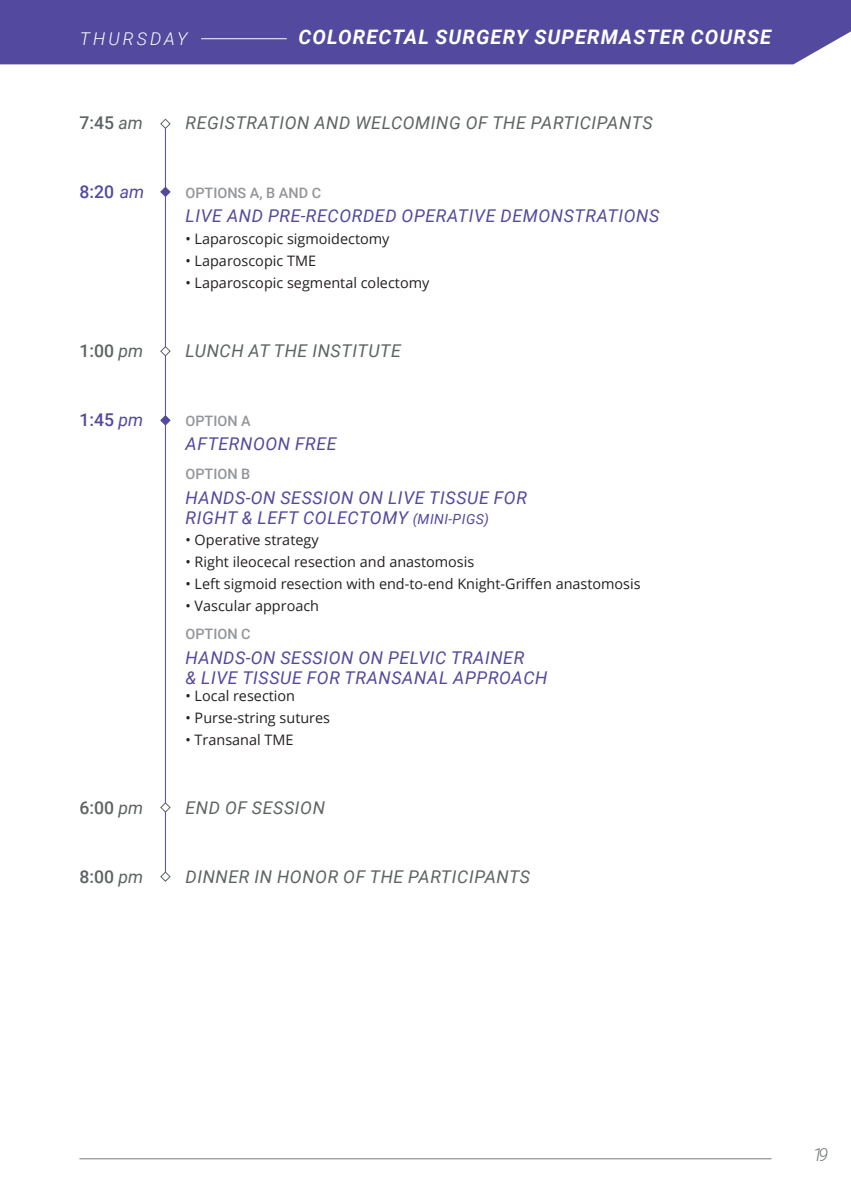
<style>
.page{position:relative;width:851px;height:1191px;background:#fff}
.page>*{position:absolute;margin:0;border:0;box-sizing:border-box;transform-origin:0 0}
.t1{font:italic 700 20px "Roboto";letter-spacing:.055em;color:#fff}
.t2{font:italic 300 18px "Roboto";color:#5e6363}
.t3{font:italic 17.6px/20px "Roboto";letter-spacing:.035em;color:#53499e}
.t4{font:italic 17.6px "Roboto";letter-spacing:.035em;color:#5e6363}
.t5{font:500 17.6px "Roboto";color:#5e6363}
.t6{font:500 17.6px "Roboto";color:#53499e}
.t7{font:italic 300 17.6px "Roboto";letter-spacing:.175em;color:#fff}
.t8{font:14.4px "Open Sans";color:#231f20}
.t9{font:500 14.4px "Roboto";color:#939598}
.s1{font-weight:400;font-style:italic}
.s2{font-size:14px}
</style>
<div class="page">
<hr style="left:79px;top:1158px;width:692px;height:1px;background:#5e6363">
<div style="left:0;top:0;width:850px;height:64px;background:#53499e"></div>
<hr style="left:201px;top:38px;width:86px;height:1px;background:#fff">
<hr style="left:165px;top:124px;width:1px;height:755px;background:#53499e">
<svg style="left:160px;top:118px;width:11px;height:11px"></svg>
<svg style="left:160px;top:346px;width:11px;height:11px"></svg>
<svg style="left:160px;top:871px;width:11px;height:11px"></svg>
<svg style="left:160px;top:802px;width:11px;height:11px"></svg>
<svg style="left:160px;top:186px;width:11px;height:11px"></svg>
<svg style="left:160px;top:415px;width:11px;height:11px"></svg>
<p class="t7" style="left:80px;top:26px;width:109px">THURSDAY</p>
<h1 class="t1" style="left:298px;top:23px;width:474px">COLORECTAL SURGERY SUPERMASTER COURSE</h1>
<p class="t5" style="left:79px;top:110px;width:65px">7:45 <span class="s1">am</span></p>
<p class="t4" style="left:185px;top:110px;width:468px">REGISTRATION AND WELCOMING OF THE PARTICIPANTS</p>
<p class="t6" style="left:79px;top:179px;width:66px">8:20 <span class="s1">am</span></p>
<p class="t9" style="left:185px;top:182px;width:137px">OPTIONS A, B AND C</p>
<p class="t3" style="left:185px;top:205px;width:475px">LIVE AND PRE-RECORDED OPERATIVE DEMONSTRATIONS</p>
<p class="t8" style="left:185px;top:229px;width:205px">• Laparoscopic sigmoidectomy</p>
<p class="t8" style="left:185px;top:251px;width:132px">• Laparoscopic TME</p>
<p class="t8" style="left:185px;top:273px;width:245px">• Laparoscopic segmental colectomy</p>
<p class="t5" style="left:79px;top:338px;width:65px">1:00 <span class="s1">pm</span></p>
<p class="t4" style="left:185px;top:338px;width:217px">LUNCH AT THE INSTITUTE</p>
<p class="t6" style="left:79px;top:407px;width:65px">1:45 <span class="s1">pm</span></p>
<p class="t9" style="left:185px;top:411px;width:67px">OPTION A</p>
<p class="t3" style="left:185px;top:433px;width:153px">AFTERNOON FREE</p>
<p class="t9" style="left:185px;top:464px;width:66px">OPTION B</p>
<p class="t3" style="left:185px;top:486px;width:343px">HANDS-ON SESSION ON LIVE TISSUE FOR<br>RIGHT &amp; LEFT COLECTOMY <span class="s2">(MINI-PIGS)</span></p>
<p class="t8" style="left:185px;top:530px;width:135px">• Operative strategy</p>
<p class="t8" style="left:185px;top:552px;width:290px">• Right ileocecal resection and anastomosis</p>
<p class="t8" style="left:185px;top:574px;width:456px">• Left sigmoid resection with end-to-end Knight-Griffen anastomosis</p>
<p class="t8" style="left:185px;top:596px;width:135px">• Vascular approach</p>
<p class="t9" style="left:185px;top:624px;width:67px">OPTION C</p>
<p class="t3" style="left:185px;top:647px;width:363px">HANDS-ON SESSION ON PELVIC TRAINER<br>&amp; LIVE TISSUE FOR TRANSANAL APPROACH</p>
<p class="t8" style="left:185px;top:686px;width:111px">• Local resection</p>
<p class="t8" style="left:185px;top:708px;width:146px">• Purse-string sutures</p>
<p class="t8" style="left:185px;top:730px;width:109px">• Transanal TME</p>
<p class="t5" style="left:79px;top:795px;width:65px">6:00 <span class="s1">pm</span></p>
<p class="t4" style="left:185px;top:795px;width:141px">END OF SESSION</p>
<p class="t5" style="left:79px;top:864px;width:65px">8:00 <span class="s1">pm</span></p>
<p class="t4" style="left:185px;top:864px;width:346px">DINNER IN HONOR OF THE PARTICIPANTS</p>
<p class="t2" style="left:812px;top:1141px;width:17px">19</p>
</div>
